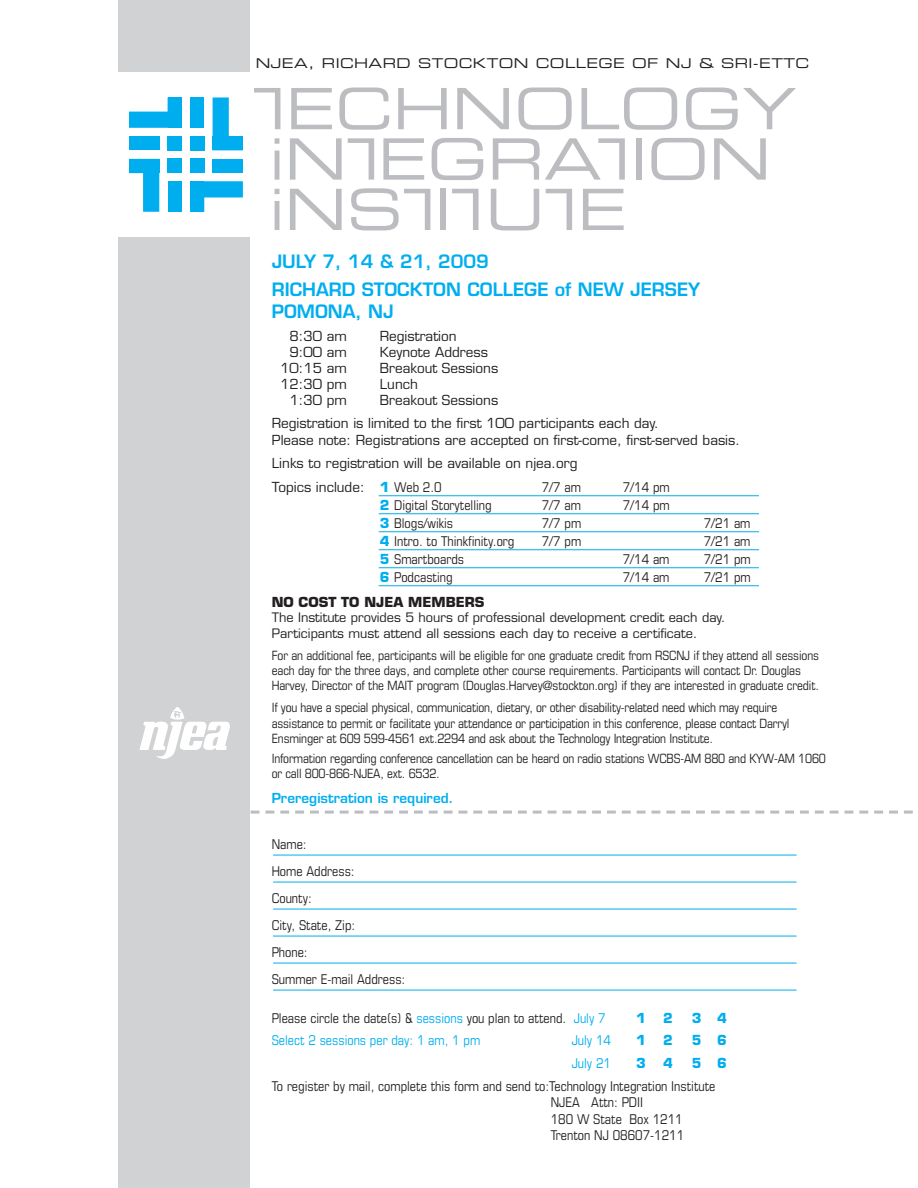
<style>
.page{position:relative;width:918px;height:1188px;background:#fff}
.page>*{position:absolute;margin:0;border:0;box-sizing:border-box;transform-origin:0 0}
.t1{font:600 18px/28.3px "Eurostile";color:#00aeef}
.t2{font:condensed 13.5px/27px "Eurostile";color:#231f20}
.t3{font:13.5px/23px "Eurostile";color:#231f20}
.t4{font:condensed 13.5px "Eurostile";color:#00aeef}
.t5{font:13.5px "Eurostile Extended Two";letter-spacing:.03em;color:#231f20}
.t6{font:600 13.5px "Eurostile";color:#00aeef}
.t7{font:700 13.5px "Eurostile";color:#231f20}
.t8{font:700 13.5px "Eurostile";color:#00aeef}
.t9{font:condensed 12.75px/15.3px "Eurostile";letter-spacing:-.015em;color:#231f20}
.t10{font:12.75px/15.3px "Eurostile";color:#231f20}
.s1{font-weight:700;color:#00aeef}
.s2{font-stretch:condensed}
.s3{font-weight:700;font-stretch:normal;color:#00aeef}
.s4{color:#00aeef}
</style>
<div class="page">
<div style="left:118px;top:0;width:132px;height:1188px;background:#d1d2d4"></div>
<div style="left:98px;top:72px;width:155px;height:165px;background:#fff"></div>
<svg style="left:139px;top:707px;width:91px;height:52px"></svg>
<svg style="left:129px;top:173px;width:30px;height:39px"></svg>
<div style="left:168px;top:181px;width:14px;height:31px;background:#00aeef"></div>
<svg style="left:190px;top:181px;width:53px;height:31px"></svg>
<div style="left:212px;top:159px;width:31px;height:14px;background:#00aeef"></div>
<div style="left:212px;top:136px;width:31px;height:14px;background:#00aeef"></div>
<div style="left:190px;top:159px;width:14px;height:14px;background:#00aeef"></div>
<svg style="left:213px;top:97px;width:16px;height:39px"></svg>
<div style="left:190px;top:97px;width:14px;height:31px;background:#00aeef"></div>
<div style="left:190px;top:136px;width:14px;height:14px;background:#00aeef"></div>
<svg style="left:129px;top:97px;width:53px;height:31px"></svg>
<div style="left:129px;top:136px;width:30px;height:14px;background:#00aeef"></div>
<div style="left:129px;top:159px;width:30px;height:14px;background:#00aeef"></div>
<div style="left:168px;top:159px;width:14px;height:14px;background:#00aeef"></div>
<div style="left:168px;top:136px;width:14px;height:14px;background:#00aeef"></div>
<svg style="left:254px;top:88px;width:26px;height:41px"></svg>
<svg style="left:291px;top:88px;width:41px;height:41px"></svg>
<svg style="left:339px;top:88px;width:50px;height:42px"></svg>
<svg style="left:398px;top:88px;width:49px;height:41px"></svg>
<svg style="left:457px;top:88px;width:52px;height:41px"></svg>
<svg style="left:518px;top:88px;width:54px;height:42px"></svg>
<svg style="left:582px;top:88px;width:95px;height:42px"></svg>
<svg style="left:686px;top:88px;width:110px;height:42px"></svg>
<svg style="left:275px;top:138px;width:4px;height:42px"></svg>
<svg style="left:290px;top:138px;width:52px;height:42px"></svg>
<svg style="left:348px;top:138px;width:26px;height:42px"></svg>
<svg style="left:383px;top:138px;width:41px;height:42px"></svg>
<svg style="left:432px;top:138px;width:51px;height:42px"></svg>
<svg style="left:493px;top:138px;width:132px;height:42px"></svg>
<div style="left:636px;top:138px;width:5px;height:42px;background:#bcbdc0"></div>
<svg style="left:651px;top:138px;width:54px;height:42px"></svg>
<svg style="left:714px;top:138px;width:52px;height:42px"></svg>
<svg style="left:275px;top:189px;width:4px;height:41px"></svg>
<svg style="left:290px;top:189px;width:52px;height:41px"></svg>
<svg style="left:351px;top:188px;width:79px;height:42px"></svg>
<div style="left:440px;top:189px;width:5px;height:41px;background:#bcbdc0"></div>
<svg style="left:452px;top:189px;width:27px;height:41px"></svg>
<svg style="left:491px;top:189px;width:48px;height:41px"></svg>
<svg style="left:546px;top:189px;width:26px;height:41px"></svg>
<svg style="left:583px;top:189px;width:41px;height:41px"></svg>
<svg style="left:251px;top:811px;width:662px;height:3px"></svg>
<hr style="left:273px;top:855px;width:524px;height:1px;background:#00aeef">
<hr style="left:273px;top:882px;width:524px;height:1px;background:#00aeef">
<hr style="left:273px;top:909px;width:524px;height:1px;background:#00aeef">
<hr style="left:273px;top:936px;width:524px;height:1px;background:#00aeef">
<hr style="left:273px;top:963px;width:524px;height:1px;background:#00aeef">
<hr style="left:273px;top:990px;width:524px;height:1px;background:#00aeef">
<hr style="left:379px;top:495px;width:380px;height:1px;background:#00aeef">
<hr style="left:379px;top:513px;width:380px;height:1px;background:#00aeef">
<hr style="left:379px;top:531px;width:380px;height:1px;background:#00aeef">
<hr style="left:379px;top:549px;width:380px;height:1px;background:#00aeef">
<hr style="left:379px;top:567px;width:380px;height:1px;background:#00aeef">
<hr style="left:379px;top:585px;width:380px;height:1px;background:#00aeef">
<p class="t5" style="left:256px;top:54px;width:555px">NJEA, RICHARD STOCKTON COLLEGE OF NJ &amp; SRI-ETTC</p>
<h1 class="t1" style="left:272px;top:247px;width:430px">JULY 7, 14 &amp; 21, 2009<br>RICHARD STOCKTON COLLEGE of NEW JERSEY</h1>
<h1 class="t1" style="left:272px;top:297px;width:123px">POMONA, NJ</h1>
<p class="t3" style="left:289px;top:324px;width:59px">8:30 am</p>
<p class="t3" style="left:380px;top:324px;width:78px">Registration</p>
<p class="t3" style="left:289px;top:341px;width:59px">9:00 am</p>
<p class="t3" style="left:380px;top:341px;width:110px">Keynote Address</p>
<p class="t3" style="left:280px;top:357px;width:68px">10:15 am</p>
<p class="t3" style="left:380px;top:357px;width:120px">Breakout Sessions</p>
<p class="t3" style="left:280px;top:373px;width:68px">12:30 pm</p>
<p class="t3" style="left:380px;top:373px;width:40px">Lunch</p>
<p class="t3" style="left:289px;top:389px;width:59px">1:30 pm</p>
<p class="t3" style="left:272px;top:389px;width:389px;text-indent:108px">Breakout Sessions<br>Registration is limited to the first 100 participants each day.</p>
<p class="t3" style="left:272px;top:428px;width:470px">Please note: Registrations are accepted on first-come, first-served basis.<br>Links to registration will be available on njea.org</p>
<p class="t3" style="left:272px;top:476px;width:171px">Topics include: <span class="s1">1</span> <span class="s2">Web 2.0</span></p>
<p class="t2" style="left:542px;top:474px;width:41px">7/7 am</p>
<p class="t2" style="left:623px;top:474px;width:48px">7/14 pm</p>
<p class="t2" style="left:380px;top:492px;width:113px"><span class="s3">2</span> Digital Storytelling</p>
<p class="t2" style="left:542px;top:492px;width:41px">7/7 am</p>
<p class="t2" style="left:623px;top:492px;width:48px">7/14 pm</p>
<p class="t2" style="left:380px;top:510px;width:75px"><span class="s3">3</span> Blogs/wikis</p>
<p class="t2" style="left:542px;top:510px;width:41px">7/7 pm</p>
<p class="t2" style="left:704px;top:510px;width:48px">7/21 am</p>
<p class="t2" style="left:380px;top:528px;width:136px"><span class="s3">4</span> Intro. to Thinkfinity.org</p>
<p class="t2" style="left:542px;top:528px;width:41px">7/7 pm</p>
<p class="t2" style="left:704px;top:528px;width:48px">7/21 am</p>
<p class="t2" style="left:380px;top:546px;width:86px"><span class="s3">5</span> Smartboards</p>
<p class="t2" style="left:623px;top:546px;width:48px">7/14 am</p>
<p class="t2" style="left:704px;top:546px;width:48px">7/21 pm</p>
<p class="t2" style="left:380px;top:564px;width:74px"><span class="s3">6</span> Podcasting</p>
<p class="t2" style="left:623px;top:564px;width:48px">7/14 am</p>
<p class="t2" style="left:704px;top:564px;width:48px">7/21 pm</p>
<p class="t7" style="left:272px;top:594px;width:214px">NO COST TO NJEA MEMBERS</p>
<p class="t10" style="left:272px;top:610px;width:455px">The Institute provides 5 hours of professional development credit each day.<br>Participants must attend all sessions each day to receive a certificate.</p>
<p class="t9" style="left:272px;top:647px;width:549px">For an additional fee, participants will be eligible for one graduate credit from RSCNJ if they attend all sessions each day for the three days, and complete other course requirements. Participants will contact Dr. Douglas<br>Harvey, Director of the MAIT program (Douglas.Harvey@stockton.org) if they are interested in graduate credit.</p>
<p class="t9" style="left:272px;top:700px;width:519px">If you have a special physical, communication, dietary, or other disability-related need which may require assistance to permit or facilitate your attendance or participation in this conference, please contact Darryl<br>Ensminger at 609 599-4561 ext.2294 and ask about the Technology Integration Institute.</p>
<p class="t9" style="left:272px;top:750px;width:556px">Information regarding conference cancellation can be heard on radio stations WCBS-AM 880 and KYW-AM 1060 or call 800-866-NJEA, ext. 6532.</p>
<p class="t6" style="left:272px;top:790px;width:183px">Preregistration is required.</p>
<p class="t2" style="left:272px;top:830px;width:135px">Name:<br>Home Address:<br>County:<br>City, State, Zip:<br>Phone:<br>Summer E-mail Address:</p>
<p class="t2" style="left:272px;top:1004px;width:335px">Please circle the date(s) &amp; <span class="s4">sessions</span> you plan to attend. <span class="s4">July 7</span></p>
<p class="t8" style="left:636px;top:1009px;width:11px">1</p>
<p class="t8" style="left:663px;top:1009px;width:11px">2</p>
<p class="t8" style="left:692px;top:1009px;width:37px">3 4</p>
<p class="t4" style="left:272px;top:1032px;width:210px">Select 2 sessions per day: 1 am, 1 pm</p>
<p class="t4" style="left:572px;top:1032px;width:41px">July 14</p>
<p class="t8" style="left:636px;top:1032px;width:11px">1</p>
<p class="t8" style="left:663px;top:1032px;width:11px">2</p>
<p class="t8" style="left:692px;top:1032px;width:37px">5 6</p>
<p class="t4" style="left:572px;top:1055px;width:41px">July 21</p>
<p class="t8" style="left:636px;top:1054px;width:11px">3</p>
<p class="t8" style="left:663px;top:1054px;width:11px">4</p>
<p class="t8" style="left:692px;top:1054px;width:37px">5 6</p>
<p class="t2" style="left:551px;top:1078px;width:166px;line-height:16.2px;text-indent:-279px">To register by mail, complete this form and send to:Technology Integration Institute NJEA Attn: PDII<br>180 W State Box 1211<br>Trenton NJ 08607-1211</p>
</div>
